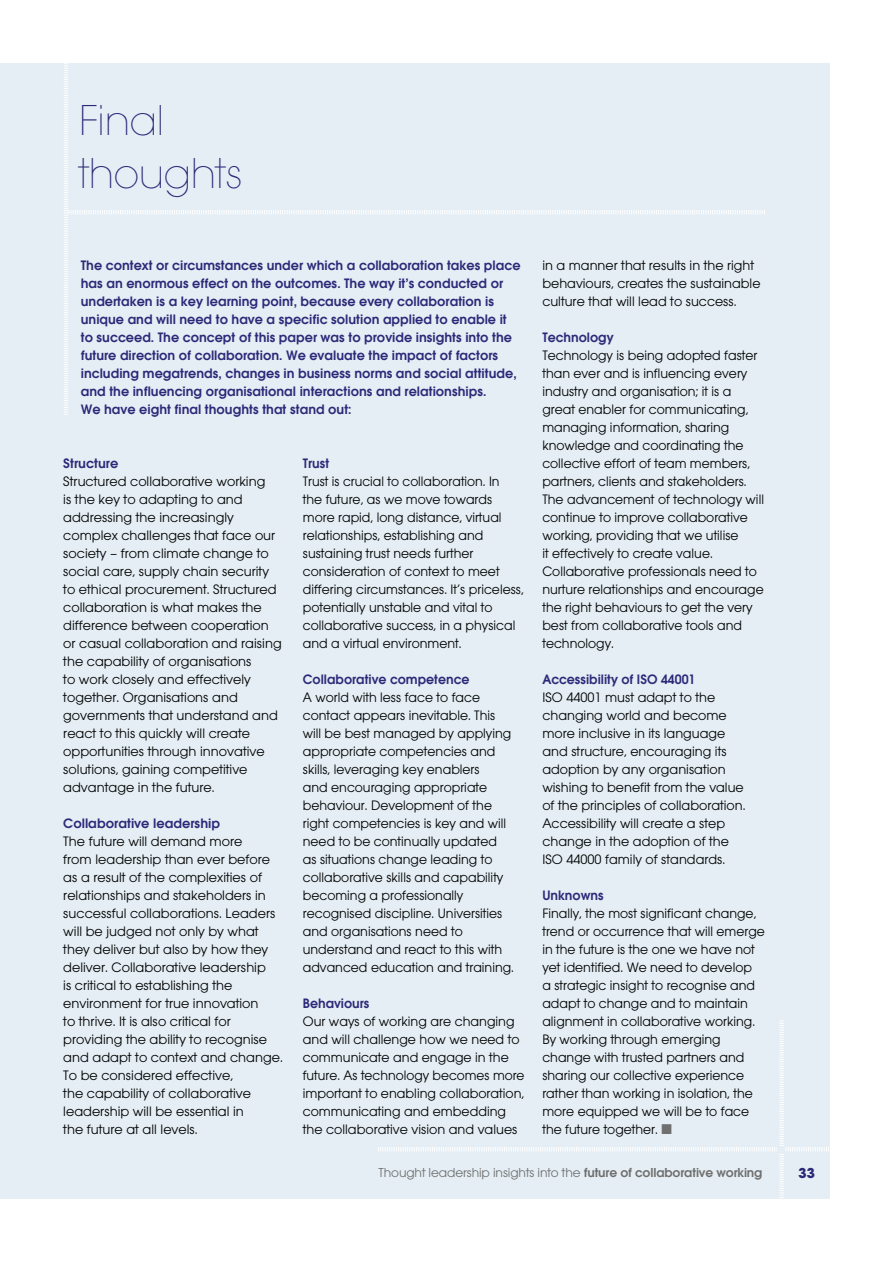
<style>
.page{position:relative;width:893px;height:1263px;background:#fff}
.page>*{position:absolute;margin:0;border:0;box-sizing:border-box;transform-origin:0 0}
.t1{font:200 45px/52.5px "Avant Garde 2";letter-spacing:-.01em;color:#2d2979}
.t2{font:700 15px "Avant Garde 2";color:#2d2979}
.t3{font:14.25px/18px "Avant Garde 2";color:#000}
.t4{font:600 14.25px/18px "Avant Garde 2";color:#2d2979}
.t5{font:14.25px/18px "Avant Garde 2";color:#000;scale:.96 1}
.t6{font:13.5px "Avant Garde 2";letter-spacing:-.01em;color:#706f6f}
.s1{color:#706f6f}
.s2{font-weight:600}
</style>
<div class="page">
<div style="left:0;top:64px;width:829px;height:1135px;background:#e4eef4"></div>
<svg style="left:378px;top:1020px;width:451px;height:178px"></svg>
<div style="left:777px;top:1146px;width:8px;height:7px;background:#e4eef4"></div>
<svg style="left:64px;top:63px;width:701px;height:352px"></svg>
<h1 class="t1" style="left:79px;top:93px;width:165px">Final thoughts</h1>
<p class="t4" style="left:81px;top:256px;width:441px">The context or circumstances under which a collaboration takes place has an enormous effect on the outcomes. The way it’s conducted or undertaken is a key learning point, because every collaboration is unique and will need to have a specific solution applied to enable it to succeed. The concept of this paper was to provide insights into the future direction of collaboration. We evaluate the impact of factors including megatrends, changes in business norms and social attitude, and the influencing organisational interactions and relationships.<br>We have eight final thoughts that stand out:</p>
<p class="t4" style="left:63px;top:454px;width:57px">Structure</p>
<p class="t3" style="left:63px;top:472px;width:220px">Structured collaborative working<br>is the key to adapting to and addressing the increasingly complex challenges that face our society – from climate change to social care, supply chain security to ethical procurement. Structured collaboration is what makes the difference between cooperation or casual collaboration and raising the capability of organisations<br>to work closely and effectively together. Organisations and governments that understand and react to this quickly will create opportunities through innovative solutions, gaining competitive advantage in the future.</p>
<p class="t4" style="left:63px;top:814px;width:158px">Collaborative leadership</p>
<p class="t3" style="left:63px;top:832px;width:221px">The future will demand more<br>from leadership than ever before as a result of the complexities of relationships and stakeholders in successful collaborations. Leaders will be judged not only by what they deliver but also by how they deliver. Collaborative leadership<br>is critical to establishing the environment for true innovation<br>to thrive. It is also critical for providing the ability to recognise and adapt to context and change.<br>To be considered effective,<br>the capability of collaborative leadership will be essential in<br>the future at all levels.</p>
<p class="t4" style="left:303px;top:454px;width:28px">Trust</p>
<p class="t5" style="left:303px;top:472px;width:232px">Trust is crucial to collaboration. In<br>the future, as we move towards more rapid, long distance, virtual relationships, establishing and sustaining trust needs further consideration of context to meet differing circumstances. It’s priceless, potentially unstable and vital to collaborative success, in a physical and a virtual environment.</p>
<p class="t4" style="left:303px;top:670px;width:168px">Collaborative competence</p>
<p class="t3" style="left:303px;top:688px;width:213px">A world with less face to face contact appears inevitable. This will be best managed by applying appropriate competencies and skills, leveraging key enablers<br>and encouraging appropriate behaviour. Development of the right competencies is key and will need to be continually updated as situations change leading to collaborative skills and capability becoming a professionally recognised discipline. Universities and organisations need to understand and react to this with advanced education and training.</p>
<p class="t4" style="left:303px;top:994px;width:68px">Behaviours</p>
<p class="t3" style="left:303px;top:1012px;width:223px">Our ways of working are changing and will challenge how we need to communicate and engage in the future. As technology becomes more important to enabling collaboration, communicating and embedding the collaborative vision and values</p>
<p class="t3" style="left:542px;top:256px;width:220px">in a manner that results in the right behaviours, creates the sustainable culture that will lead to success.</p>
<p class="t4" style="left:542px;top:328px;width:73px">Technology</p>
<p class="t3" style="left:542px;top:346px;width:223px">Technology is being adopted faster than ever and is influencing every industry and organisation; it is a great enabler for communicating, managing information, sharing knowledge and coordinating the collective effort of team members, partners, clients and stakeholders.<br>The advancement of technology will continue to improve collaborative working, providing that we utilise<br>it effectively to create value.<br>Collaborative professionals need to nurture relationships and encourage the right behaviours to get the very best from collaborative tools and technology.</p>
<p class="t4" style="left:542px;top:670px;width:155px">Accessibility of ISO 44001</p>
<p class="t3" style="left:542px;top:688px;width:205px">ISO 44001 must adapt to the changing world and become more inclusive in its language and structure, encouraging its adoption by any organisation wishing to benefit from the value of the principles of collaboration.<br>Accessibility will create a step change in the adoption of the<br>ISO 44000 family of standards.</p>
<p class="t4" style="left:542px;top:886px;width:63px">Unknowns</p>
<p class="t3" style="left:542px;top:904px;width:224px">Finally, the most significant change, trend or occurrence that will emerge in the future is the one we have not yet identified. We need to develop<br>a strategic insight to recognise and adapt to change and to maintain alignment in collaborative working.<br>By working through emerging change with trusted partners and sharing our collective experience rather than working in isolation, the more equipped we will be to face the future together. <span class="s1">■</span></p>
<p class="t6" style="left:379px;top:1165px;width:385px">Thought leadership insights into the <span class="s2">future of collaborative working</span></p>
<p class="t2" style="left:799px;top:1164px;width:18px">33</p>
</div>
